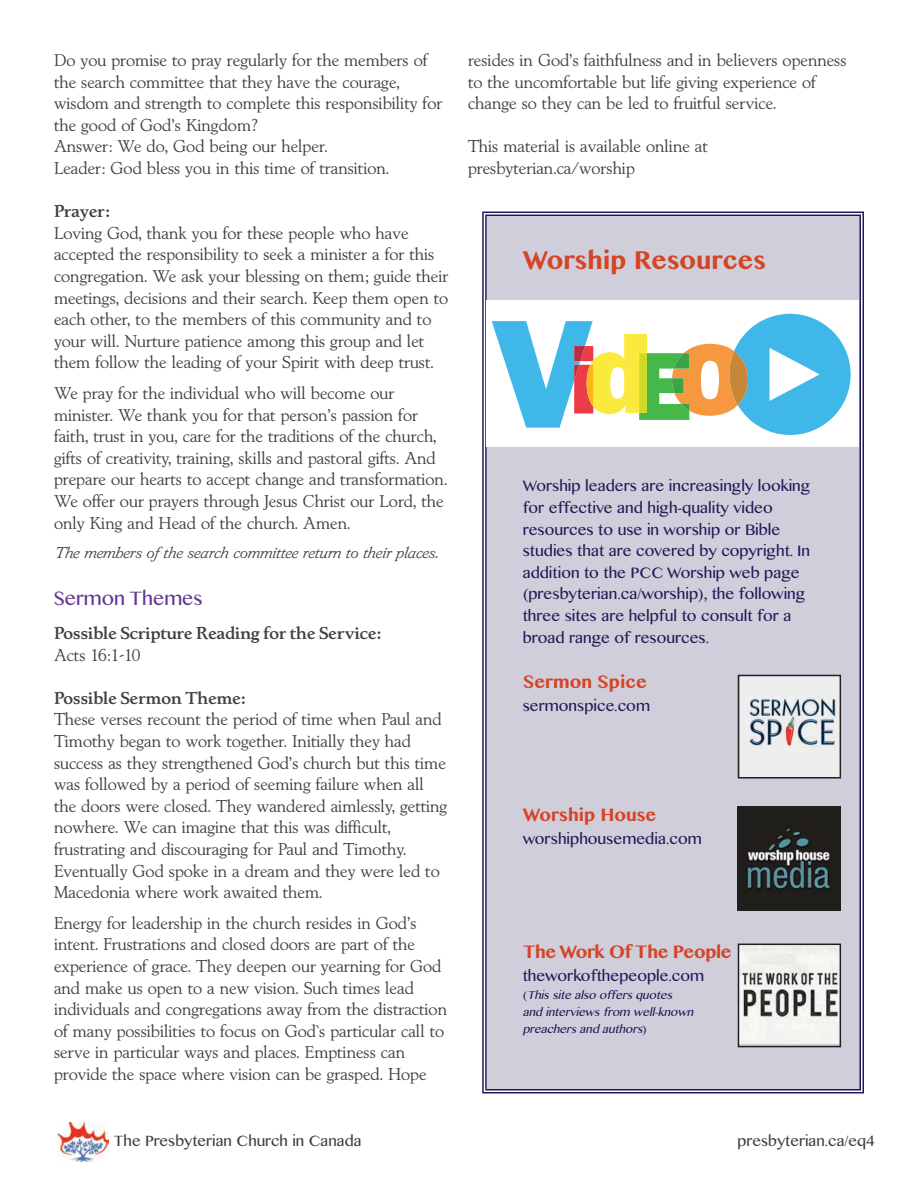
<style>
.page{position:relative;width:918px;height:1188px;background:#fff}
.page>*{position:absolute;margin:0;border:0;box-sizing:border-box;transform-origin:0 0}
.t1{font:700 30px "Khmer MN";color:#d44526}
.t2{font:700 21px "Khmer MN";color:#d44526}
.t3{font:700 21px "Khmer MN";letter-spacing:-.02em;color:#d44526}
.t4{font:19.5px "Lao MN";color:#613695}
.t5{font:18px/21.6px "Lynton Lgt";color:#413f3e}
.t6{font:18px/21.6px "Khmer MN";color:#1e1b58}
.t7{font:18px "Lynton Bld";color:#413f3e}
.t8{font:16.5px "Lynton Lgt Itl";color:#413f3e}
.t9{font:15px "Lao MN";color:#413f3e}
.t10{font:italic 13.5px/16.6px "Khmer MN";color:#1e1b58}
.s1{font-style:normal}
</style>
<div class="page">
<div style="left:487px;top:216px;width:372px;height:873px;background:#d1cedc"></div>
<div style="left:482px;top:212px;width:382px;height:882px;border:2px solid #1e1b58"></div>
<div style="left:485px;top:215px;width:376px;height:876px;border:2px solid #1e1b58"></div>
<img style="left:58px;top:1122px;width:51px;height:40px">
<div style="left:487px;top:301px;width:372px;height:146px;background:#fff"></div>
<svg style="left:492px;top:314px;width:359px;height:121px"></svg>
<img style="left:738px;top:807px;width:102px;height:103px">
<img style="left:741px;top:678px;width:97px;height:98px">
<div style="left:738px;top:675px;width:103px;height:104px;border:2px solid #231f20"></div>
<img style="left:741px;top:947px;width:97px;height:96px">
<div style="left:738px;top:944px;width:103px;height:103px;border:2px solid #231f20"></div>
<p class="t5" style="left:54px;top:50px;width:390px">Do you promise to pray regularly for the members of the search committee that they have the courage, wisdom and strength to complete this responsibility for the good of God’s Kingdom?<br>Answer: We do, God being our helper.<br>Leader: God bless you in this time of transition.</p>
<p class="t7" style="left:54px;top:204px;width:58px">Prayer:</p>
<p class="t5" style="left:54px;top:223px;width:396px">Loving God, thank you for these people who have accepted the responsibility to seek a minister a for this congregation. We ask your blessing on them; guide their meetings, decisions and their search. Keep them open to each other, to the members of this community and to your will. Nurture patience among this group and let them follow the leading of your Spirit with deep trust.</p>
<p class="t5" style="left:54px;top:383px;width:395px">We pray for the individual who will become our minister. We thank you for that person’s passion for faith, trust in you, care for the traditions of the church, gifts of creativity, training, skills and pastoral gifts. And prepare our hearts to accept change and transformation.<br>We offer our prayers through Jesus Christ our Lord, the only King and Head of the church. Amen.</p>
<p class="t8" style="left:54px;top:547px;width:385px">The members of the search committee return to their places.</p>
<p class="t4" style="left:54px;top:586px;width:150px">Sermon Themes</p>
<p class="t7" style="left:54px;top:626px;width:329px">Possible Scripture Reading for the Service:</p>
<p class="t5" style="left:54px;top:645px;width:88px">Acts 16:1-10</p>
<p class="t7" style="left:54px;top:691px;width:193px">Possible Sermon Theme:</p>
<p class="t5" style="left:54px;top:710px;width:395px">These verses recount the period of time when Paul and Timothy began to work together. Initially they had success as they strengthened God’s church but this time was followed by a period of seeming failure when all the doors were closed. They wandered aimlessly, getting nowhere. We can imagine that this was difficult, frustrating and discouraging for Paul and Timothy.<br>Eventually God spoke in a dream and they were led to Macedonia where work awaited them.</p>
<p class="t5" style="left:54px;top:913px;width:395px">Energy for leadership in the church resides in God’s intent. Frustrations and closed doors are part of the experience of grace. They deepen our yearning for God and make us open to a new vision. Such times lead individuals and congregations away from the distraction of many possibilities to focus on God`s particular call to serve in particular ways and places. Emptiness can provide the space where vision can be grasped. Hope</p>
<p class="t5" style="left:468px;top:50px;width:380px">resides in God’s faithfulness and in believers openness to the uncomfortable but life giving experience of change so they can be led to fruitful service.</p>
<p class="t5" style="left:468px;top:137px;width:241px">This material is available online at presbyterian.ca/worship</p>
<h1 class="t1" style="left:523px;top:241px;width:245px">Worship Resources</h1>
<p class="t6" style="left:523px;top:474px;width:289px">Worship leaders are increasingly looking for effective and high-quality video resources to use in worship or Bible studies that are covered by copyright. In addition to the PCC Worship web page (presbyterian.ca/worship), the following three sites are helpful to consult for a broad range of resources.</p>
<p class="t2" style="left:523px;top:668px;width:126px">Sermon Spice</p>
<p class="t6" style="left:523px;top:694px;width:129px">sermonspice.com</p>
<p class="t2" style="left:523px;top:802px;width:135px">Worship House</p>
<p class="t6" style="left:523px;top:827px;width:181px">worshiphousemedia.com</p>
<p class="t3" style="left:523px;top:938px;width:211px">The Work Of The People</p>
<p class="t6" style="left:523px;top:964px;width:183px">theworkofthepeople.com</p>
<p class="t10" style="left:523px;top:986px;width:177px"><span class="s1">(</span> Thissitealsooffersquotes andinterviewsfrom well-known preachersandauthors<span class="s1">)</span></p>
<p class="t9" style="left:114px;top:1132px;width:249px">The Presbyterian Church in Canada</p>
<p class="t9" style="left:738px;top:1132px;width:139px">presbyterian.ca/eq4</p>
</div>
